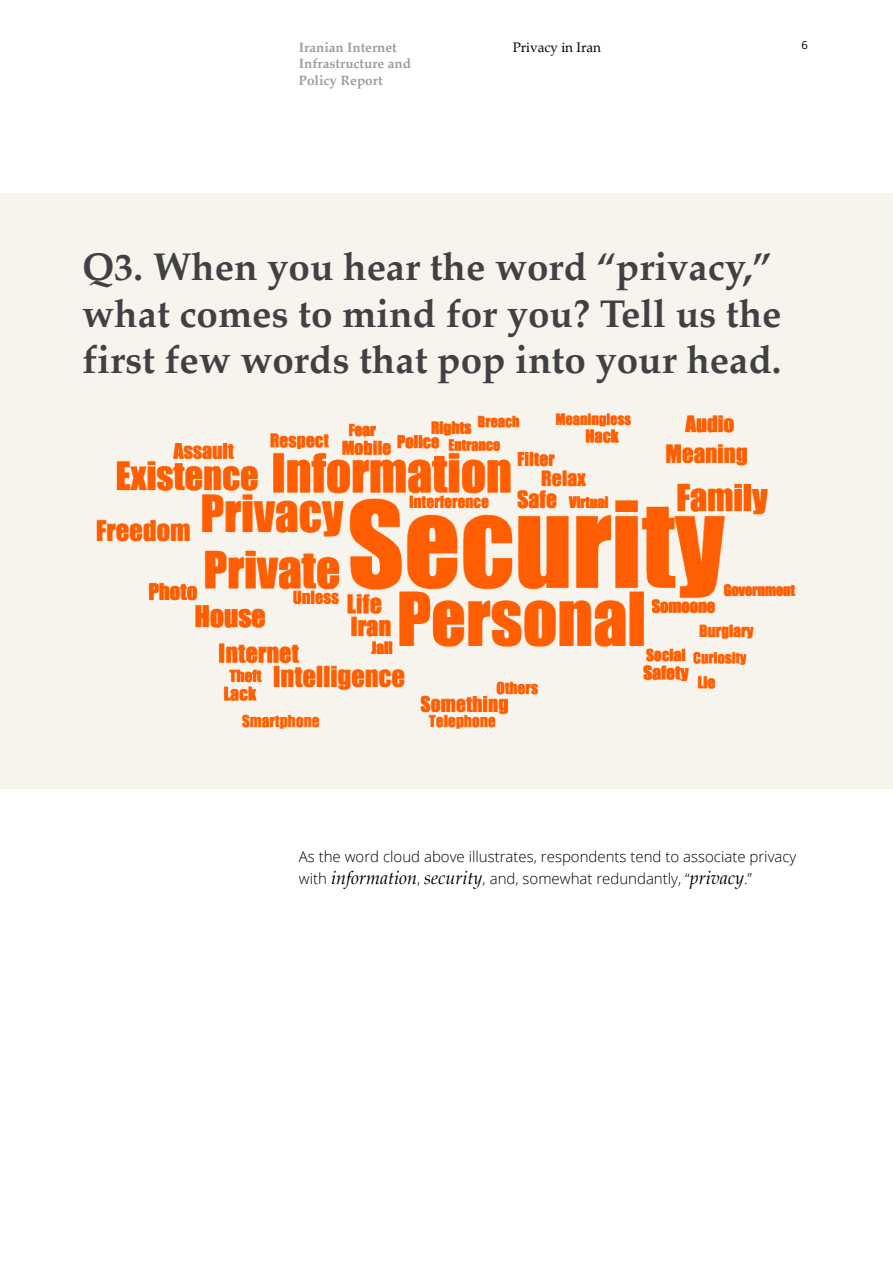
<style>
.page{position:relative;width:893px;height:1263px;background:#fff}
.page>*{position:absolute;margin:0;border:0;box-sizing:border-box;transform-origin:0 0}
.t1{font:700 38.55px/46.2px "Palatino";color:#414042}
.t2{font:300 15px/22.5px "Open Sans";color:#000}
.t3{font:700 13.5px/16.5px "Palatino";color:#9d9d9c}
.t4{font:13.5px "Palatino";color:#000}
.t5{font:11.25px "Open Sans";color:#000}
.s1{font-family:"Palatino";font-weight:400;font-style:italic;font-size:18px}
</style>
<div class="page">
<div style="left:0;top:193px;width:893px;height:595px;background:#f6f4ec"></div>
<img style="left:96px;top:413px;width:699px;height:315px">
<p class="t3" style="left:299px;top:38px;width:114px">Iranian Internet<br>Infrastructure and<br>Policy Report</p>
<p class="t5" style="left:801px;top:37px;width:8px">6</p>
<p class="t4" style="left:513px;top:36px;width:90px">Privacy in Iran</p>
<h1 class="t1" style="left:82px;top:243px;width:701px">Q3. When you hear the word “privacy,” what comes to mind for you? Tell us the first few words that pop into your head.</h1>
<p class="t2" style="left:299px;top:845px;width:499px">As the word cloud above illustrates, respondents tend to associate privacy with <span class="s1">information</span>, <span class="s1">security</span>, and, somewhat redundantly, “<span class="s1">privacy</span>.”</p>
</div>
